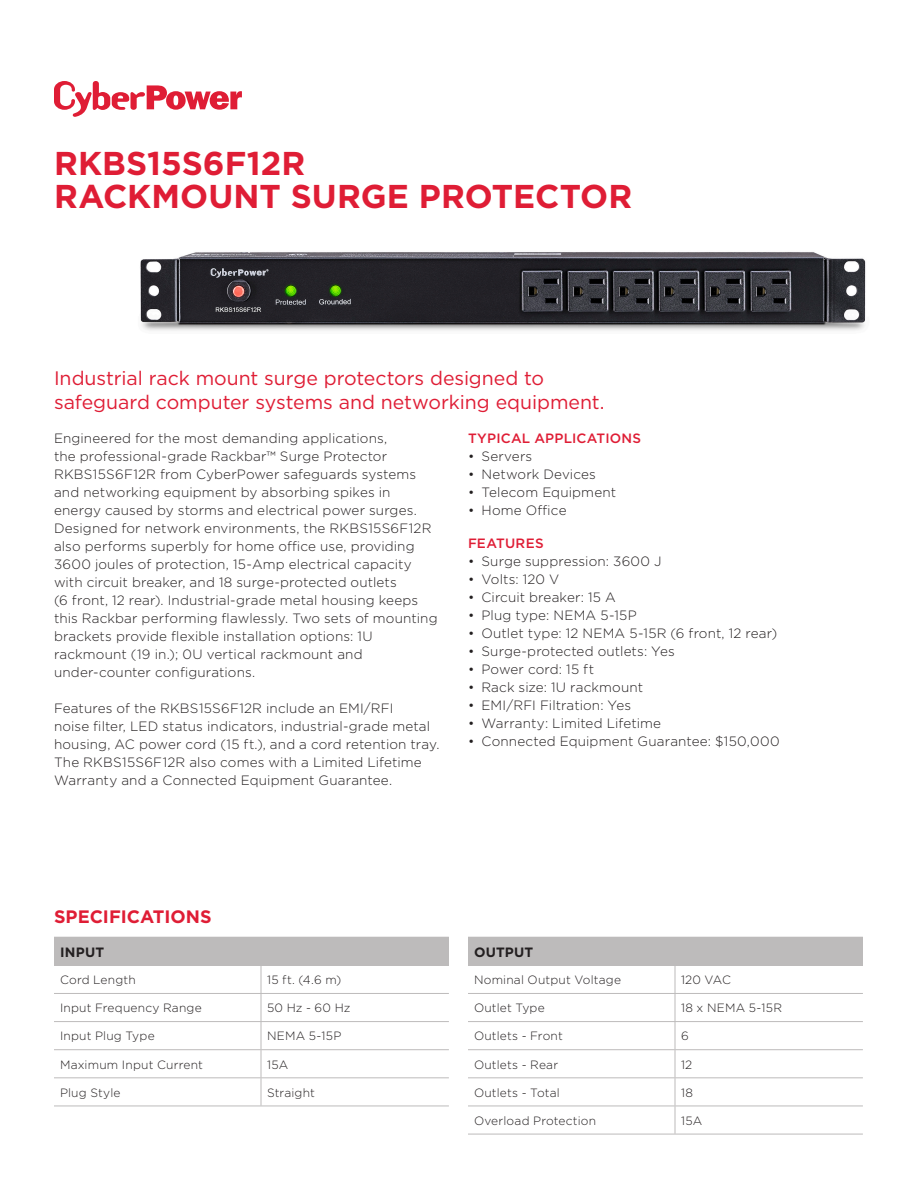
<style>
.page{position:relative;width:918px;height:1188px;background:#fff}
.page>*{position:absolute;margin:0;border:0;box-sizing:border-box;transform-origin:0 0}
.WCAG_Product_Title_Front_Page{font:700 33px "Gotham";color:#df1d35}
.WCAG_Subhead{font:19.5px/23.4px "Gotham";letter-spacing:-.005em;color:#df1d35}
.WCAG_Header_Specifications{font:700 18px "Gotham";color:#df1d35}
.WCAG_Paragraph{font:300 13.5px/18px "Gotham";letter-spacing:.01em;color:#231f20}
.WCAG_Bullet_Header{font:500 13.5px "Gotham";letter-spacing:.015em;color:#df1d35}
.WCAG_Specs_Headers{font:700 13.5px "Gotham";letter-spacing:.015em;color:#231f20}
.WCAG_Specs{font:300 12px "Gotham";letter-spacing:.015em;color:#231f20}
</style>
<div class="page">
<div style="left:54px;top:937px;width:395px;height:28px;background:#bdbbbb"></div>
<hr style="left:54px;top:1106px;width:207px;height:1px;background:#bdbbbb">
<hr style="left:261px;top:1106px;width:188px;height:1px;background:#bdbbbb">
<hr style="left:54px;top:965px;width:207px;height:1px;background:#bdbbbb">
<hr style="left:261px;top:965px;width:188px;height:1px;background:#bdbbbb">
<hr style="left:54px;top:993px;width:207px;height:1px;background:#bdbbbb">
<hr style="left:261px;top:993px;width:188px;height:1px;background:#bdbbbb">
<hr style="left:54px;top:1021px;width:207px;height:1px;background:#bdbbbb">
<hr style="left:261px;top:1021px;width:188px;height:1px;background:#bdbbbb">
<hr style="left:54px;top:1049px;width:207px;height:1px;background:#bdbbbb">
<hr style="left:261px;top:1049px;width:188px;height:1px;background:#bdbbbb">
<hr style="left:54px;top:1077px;width:207px;height:1px;background:#bdbbbb">
<hr style="left:261px;top:1077px;width:188px;height:1px;background:#bdbbbb">
<svg style="left:261px;top:966px;width:1px;height:140px"></svg>
<div style="left:468px;top:937px;width:395px;height:28px;background:#bdbbbb"></div>
<hr style="left:468px;top:1134px;width:207px;height:1px;background:#bdbbbb">
<hr style="left:675px;top:1134px;width:188px;height:1px;background:#bdbbbb">
<hr style="left:468px;top:965px;width:207px;height:1px;background:#bdbbbb">
<hr style="left:675px;top:965px;width:188px;height:1px;background:#bdbbbb">
<hr style="left:468px;top:993px;width:207px;height:1px;background:#bdbbbb">
<hr style="left:675px;top:993px;width:188px;height:1px;background:#bdbbbb">
<hr style="left:468px;top:1021px;width:207px;height:1px;background:#bdbbbb">
<hr style="left:675px;top:1021px;width:188px;height:1px;background:#bdbbbb">
<hr style="left:468px;top:1049px;width:207px;height:1px;background:#bdbbbb">
<hr style="left:675px;top:1049px;width:188px;height:1px;background:#bdbbbb">
<hr style="left:468px;top:1077px;width:207px;height:1px;background:#bdbbbb">
<hr style="left:675px;top:1077px;width:188px;height:1px;background:#bdbbbb">
<hr style="left:468px;top:1106px;width:207px;height:1px;background:#bdbbbb">
<hr style="left:675px;top:1106px;width:188px;height:1px;background:#bdbbbb">
<svg style="left:675px;top:966px;width:1px;height:168px"></svg>
<img style="left:140px;top:252px;width:726px;height:79px">
<svg style="left:54px;top:81px;width:188px;height:36px"></svg>
<p class="WCAG_Product_Title_Front_Page" style="left:54px;top:142px;width:253px">RKBS15S6F12R</p>
<p class="WCAG_Product_Title_Front_Page" style="left:54px;top:175px;width:580px">RACKMOUNT SURGE PROTECTOR</p>
<p class="WCAG_Subhead" style="left:54px;top:366px;width:552px">Industrial rack mount surge protectors designed to safeguard computer systems and networking equipment.</p>
<p class="WCAG_Paragraph" style="left:54px;top:429px;width:385px">Engineered for the most demanding applications,<br>the professional-grade Rackbar™ Surge Protector RKBS15S6F12R from CyberPower safeguards systems and networking equipment by absorbing spikes in energy caused by storms and electrical power surges.<br>Designed for network environments, the RKBS15S6F12R also performs superbly for home office use, providing 3600 joules of protection, 15-Amp electrical capacity with circuit breaker, and 18 surge-protected outlets<br>(6 front, 12 rear). Industrial-grade metal housing keeps this Rackbar performing flawlessly. Two sets of mounting brackets provide flexible installation options: 1U rackmount (19 in.); 0U vertical rackmount and under-counter configurations.</p>
<p class="WCAG_Paragraph" style="left:54px;top:699px;width:387px">Features of the RKBS15S6F12R include an EMI/RFI<br>noise filter, LED status indicators, industrial-grade metal housing, AC power cord (15 ft.), and a cord retention tray.<br>The RKBS15S6F12R also comes with a Limited Lifetime Warranty and a Connected Equipment Guarantee.</p>
<p class="WCAG_Bullet_Header" style="left:468px;top:430px;width:175px">TYPICAL APPLICATIONS</p>
<p class="WCAG_Paragraph" style="left:468px;top:447px;width:66px">• Servers</p>
<p class="WCAG_Paragraph" style="left:468px;top:465px;width:129px">• Network Devices</p>
<p class="WCAG_Paragraph" style="left:468px;top:483px;width:150px">• Telecom Equipment</p>
<p class="WCAG_Paragraph" style="left:468px;top:501px;width:100px">• Home Office</p>
<p class="WCAG_Bullet_Header" style="left:468px;top:535px;width:77px">FEATURES</p>
<p class="WCAG_Paragraph" style="left:468px;top:552px;width:195px">• Surge suppression: 3600 J</p>
<p class="WCAG_Paragraph" style="left:468px;top:570px;width:93px">• Volts: 120 V</p>
<p class="WCAG_Paragraph" style="left:468px;top:588px;width:149px">• Circuit breaker: 15 A</p>
<p class="WCAG_Paragraph" style="left:468px;top:606px;width:170px">• Plug type: NEMA 5-15P</p>
<p class="WCAG_Paragraph" style="left:468px;top:624px;width:311px">• Outlet type: 12 NEMA 5-15R (6 front, 12 rear)</p>
<p class="WCAG_Paragraph" style="left:468px;top:642px;width:208px">• Surge-protected outlets: Yes</p>
<p class="WCAG_Paragraph" style="left:468px;top:660px;width:128px">• Power cord: 15 ft</p>
<p class="WCAG_Paragraph" style="left:468px;top:678px;width:177px">• Rack size: 1U rackmount</p>
<p class="WCAG_Paragraph" style="left:468px;top:696px;width:165px">• EMI/RFI Filtration: Yes</p>
<p class="WCAG_Paragraph" style="left:468px;top:714px;width:195px">• Warranty: Limited Lifetime</p>
<p class="WCAG_Paragraph" style="left:468px;top:732px;width:313px">• Connected Equipment Guarantee: $150,000</p>
<p class="WCAG_Header_Specifications" style="left:54px;top:904px;width:159px">SPECIFICATIONS</p>
<p class="WCAG_Specs_Headers" style="left:60px;top:943px;width:46px">INPUT</p>
<p class="WCAG_Specs" style="left:60px;top:972px;width:77px">Cord Length</p>
<p class="WCAG_Specs" style="left:267px;top:972px;width:76px">15 ft. (4.6 m)</p>
<p class="WCAG_Specs" style="left:60px;top:1000px;width:143px">Input Frequency Range</p>
<p class="WCAG_Specs" style="left:267px;top:1000px;width:85px">50 Hz - 60 Hz</p>
<p class="WCAG_Specs" style="left:60px;top:1029px;width:96px">Input Plug Type</p>
<p class="WCAG_Specs" style="left:267px;top:1029px;width:76px">NEMA 5-15P</p>
<p class="WCAG_Specs" style="left:60px;top:1057px;width:144px">Maximum Input Current</p>
<p class="WCAG_Specs" style="left:267px;top:1057px;width:23px">15A</p>
<p class="WCAG_Specs" style="left:60px;top:1085px;width:62px">Plug Style</p>
<p class="WCAG_Specs" style="left:267px;top:1085px;width:49px">Straight</p>
<p class="WCAG_Specs_Headers" style="left:474px;top:943px;width:61px">OUTPUT</p>
<p class="WCAG_Specs" style="left:474px;top:972px;width:149px">Nominal Output Voltage</p>
<p class="WCAG_Specs" style="left:681px;top:972px;width:52px">120 VAC</p>
<p class="WCAG_Specs" style="left:474px;top:1000px;width:72px">Outlet Type</p>
<p class="WCAG_Specs" style="left:681px;top:1000px;width:103px">18 x NEMA 5-15R</p>
<p class="WCAG_Specs" style="left:474px;top:1029px;width:90px">Outlets - Front</p>
<p class="WCAG_Specs" style="left:681px;top:1029px;width:9px">6</p>
<p class="WCAG_Specs" style="left:474px;top:1057px;width:86px">Outlets - Rear</p>
<p class="WCAG_Specs" style="left:681px;top:1057px;width:13px">12</p>
<p class="WCAG_Specs" style="left:474px;top:1085px;width:87px">Outlets - Total</p>
<p class="WCAG_Specs" style="left:681px;top:1085px;width:13px">18</p>
<p class="WCAG_Specs" style="left:474px;top:1113px;width:124px">Overload Protection</p>
<p class="WCAG_Specs" style="left:681px;top:1113px;width:23px">15A</p>
</div>
